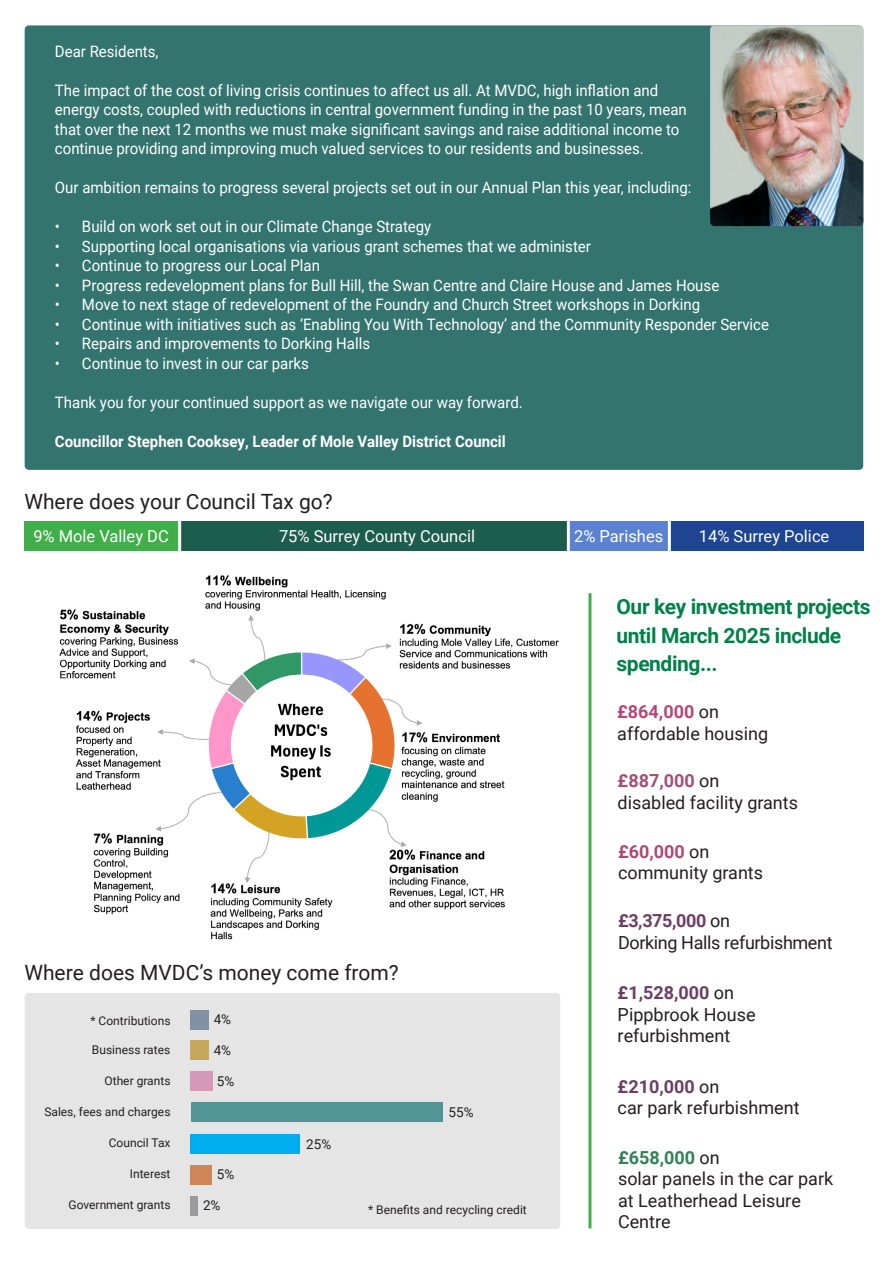
<style>
.page{position:relative;width:893px;height:1263px;background:#fff}
.page>*{position:absolute;margin:0;border:0;box-sizing:border-box;transform-origin:0 0}
.t1{font:700 21px/28.5px "Roboto";letter-spacing:-.02em;color:#018149}
.t2{font:21px "Roboto";color:#231f20}
.t3{font:18px/21.6px "Roboto";color:#231f20}
.t4{font:700 18px "Roboto";color:#6b3e64}
.t5{font:18px "Roboto";letter-spacing:-.02em;color:#231f20}
.t6{font:700 18px "Roboto";color:#318255}
.t7{font:700 18px "Roboto";color:#a44e76}
.t8{font:700 18px "Roboto";color:#b54778}
.t9{font:700 18px "Roboto";color:#ac4a72}
.t10{font:16.5px "Roboto";color:#fff}
.t11{font:15.75px/19.5px "Roboto";color:#fff;scale:.95 1}
.t12{font:700 15.75px "Roboto";color:#fff;scale:.95 1}
.t13{font:13.5px "Roboto";color:#231f20}
.t14{font:12px "Roboto";color:#231f20}
.s1{font-weight:400;color:#231f20}
</style>
<div class="page">
<div style="left:25px;top:993px;width:535px;height:236px;background:#e5e5e5;border-radius:4px"></div>
<div style="left:25px;top:25px;width:838px;height:445px;background:#33746f;border-radius:4px"></div>
<img style="left:710px;top:25px;width:153px;height:201px">
<div style="left:190px;top:1134px;width:110px;height:19px;background:#00aeef"></div>
<svg style="left:190px;top:1165px;width:22px;height:19px"></svg>
<div style="left:191px;top:1102px;width:251px;height:19px;background:#539496"></div>
<svg style="left:190px;top:1071px;width:23px;height:20px"></svg>
<svg style="left:190px;top:1040px;width:18px;height:19px"></svg>
<svg style="left:190px;top:1010px;width:18px;height:19px"></svg>
<svg style="left:190px;top:1196px;width:7px;height:19px"></svg>
<hr style="left:588px;top:593px;width:3px;height:635px;background:#40ae49">
<img style="left:59px;top:575px;width:500px;height:365px">
<svg style="left:25px;top:521px;width:838px;height:30px;background:#2b6b6c"></svg>
<hr style="left:567px;top:514px;width:3px;height:42px;background:#fff">
<hr style="left:668px;top:515px;width:3px;height:43px;background:#fff">
<p class="t11" style="left:55px;top:41px;width:111px">Dear Residents,</p>
<p class="t11" style="left:55px;top:80px;width:667px">The impact of the cost of living crisis continues to affect us all. At MVDC, high inflation and energy costs, coupled with reductions in central government funding in the past 10 years, mean that over the next 12 months we must make significant savings and raise additional income to continue providing and improving much valued services to our residents and businesses.</p>
<p class="t11" style="left:55px;top:177px;width:672px">Our ambition remains to progress several projects set out in our Annual Plan this year, including:</p>
<p class="t11" style="left:55px;top:216px;width:398px">• Build on work set out in our Climate Change Strategy</p>
<p class="t11" style="left:55px;top:236px;width:566px">• Supporting local organisations via various grant schemes that we administer</p>
<p class="t11" style="left:55px;top:255px;width:280px">• Continue to progress our Local Plan</p>
<p class="t11" style="left:55px;top:275px;width:701px">• Progress redevelopment plans for Bull Hill, the Swan Centre and Claire House and James House</p>
<p class="t11" style="left:55px;top:294px;width:681px">• Move to next stage of redevelopment of the Foundry and Church Street workshops in Dorking</p>
<p class="t11" style="left:55px;top:314px;width:753px">• Continue with initiatives such as ‘Enabling You With Technology’ and the Community Responder Service</p>
<p class="t11" style="left:55px;top:333px;width:333px">• Repairs and improvements to Dorking Halls</p>
<p class="t11" style="left:55px;top:353px;width:269px">• Continue to invest in our car parks</p>
<p class="t11" style="left:55px;top:392px;width:494px">Thank you for your continued support as we navigate our way forward.</p>
<p class="t12" style="left:55px;top:430px;width:476px">Councillor Stephen Cooksey, Leader of Mole Valley District Council</p>
<p class="t2" style="left:24px;top:487px;width:310px">Where does your Council Tax go?</p>
<p class="t10" style="left:33px;top:525px;width:137px">9% Mole Valley DC</p>
<p class="t10" style="left:279px;top:525px;width:198px">75% Surrey County Council</p>
<p class="t10" style="left:699px;top:525px;width:132px">14% Surrey Police</p>
<p class="t10" style="left:574px;top:525px;width:91px">2% Parishes</p>
<p class="t1" style="left:617px;top:592px;width:255px">Our key investment projects until March 2025 include spending...</p>
<p class="t8" style="left:617px;top:699px;width:103px">£864,000 <span class="s1">on</span></p>
<p class="t3" style="left:617px;top:722px;width:152px">affordable housing</p>
<p class="t7" style="left:618px;top:768px;width:103px">£887,000 <span class="s1">on</span></p>
<p class="t3" style="left:618px;top:791px;width:182px">disabled facility grants</p>
<p class="t9" style="left:618px;top:839px;width:93px">£60,000 <span class="s1">on</span></p>
<p class="t3" style="left:618px;top:861px;width:147px">community grants</p>
<p class="t2" style="left:24px;top:957px;width:376px">Where does MVDC’s money come from?</p>
<p class="t14" style="left:90px;top:1012px;width:82px">* Contributions</p>
<p class="t14" style="left:92px;top:1042px;width:80px">Business rates</p>
<p class="t14" style="left:105px;top:1072px;width:67px">Other grants</p>
<p class="t14" style="left:44px;top:1103px;width:128px">Sales, fees and charges</p>
<p class="t14" style="left:109px;top:1134px;width:63px">Council Tax</p>
<p class="t14" style="left:130px;top:1165px;width:42px">Interest</p>
<p class="t14" style="left:69px;top:1196px;width:103px">Government grants</p>
<p class="t13" style="left:214px;top:1010px;width:19px">4%</p>
<p class="t13" style="left:214px;top:1041px;width:19px">4%</p>
<p class="t13" style="left:217px;top:1071px;width:19px">5%</p>
<p class="t13" style="left:306px;top:1134px;width:27px">25%</p>
<p class="t13" style="left:449px;top:1102px;width:27px">55%</p>
<p class="t13" style="left:217px;top:1165px;width:19px">5%</p>
<p class="t13" style="left:203px;top:1196px;width:19px">2%</p>
<p class="t14" style="left:368px;top:1201px;width:160px">* Benefits and recycling credit</p>
<p class="t4" style="left:618px;top:908px;width:114px">£3,375,000 <span class="s1">on</span></p>
<p class="t5" style="left:618px;top:930px;width:216px">Dorking Halls refurbishment</p>
<p class="t4" style="left:618px;top:980px;width:118px">£1,528,000 <span class="s1">on</span></p>
<p class="t3" style="left:618px;top:1003px;width:139px">Pippbrook House refurbishment</p>
<p class="t4" style="left:618px;top:1073px;width:103px">£210,000 <span class="s1">on</span></p>
<p class="t3" style="left:618px;top:1096px;width:183px">car park refurbishment</p>
<p class="t6" style="left:618px;top:1144px;width:103px">£658,000 <span class="s1">on</span></p>
<p class="t3" style="left:618px;top:1167px;width:217px">solar panels in the car park at Leatherhead Leisure<br>Centre</p>
</div>
